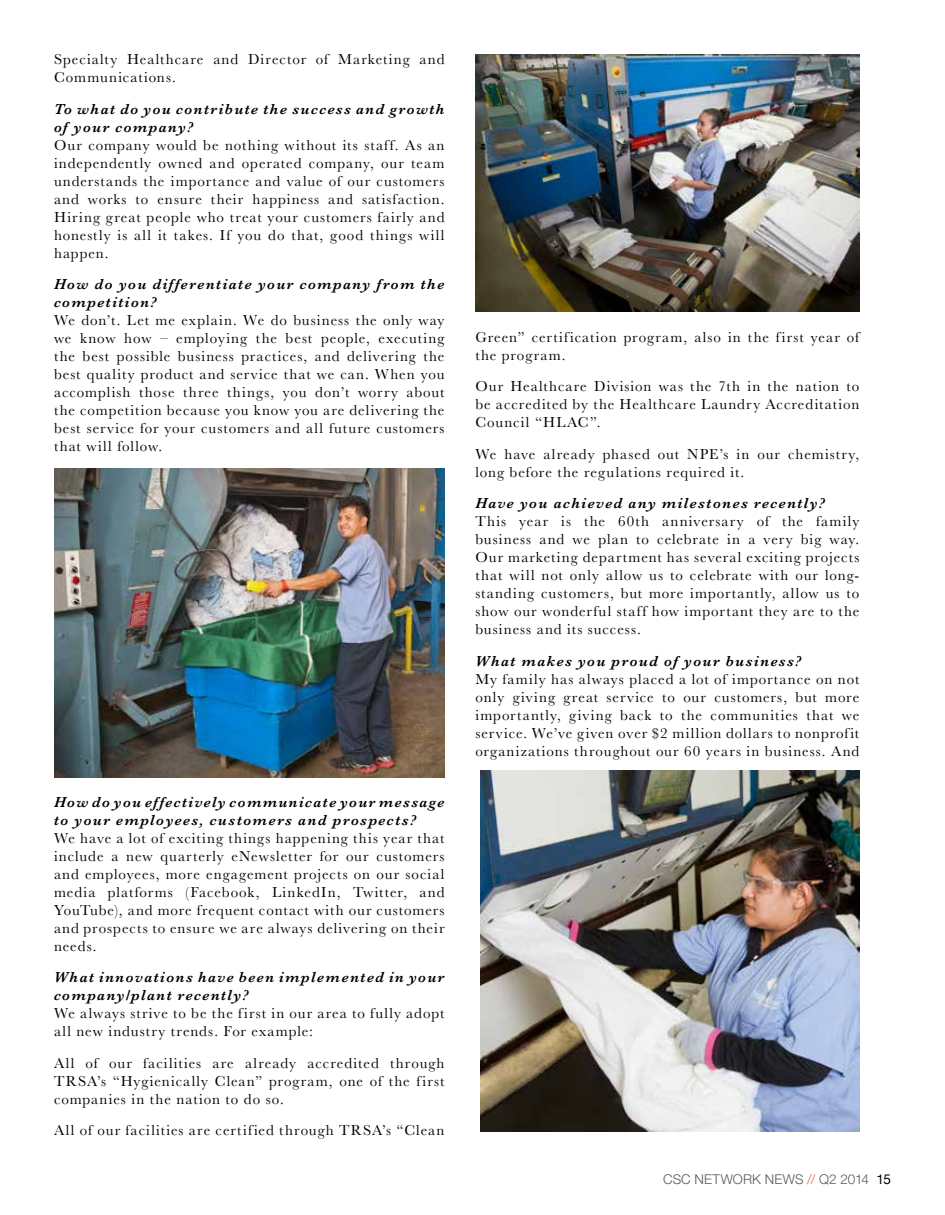
<style>
.page{position:relative;width:945px;height:1215px;background:#fff}
.page>*{position:absolute;margin:0;border:0;box-sizing:border-box;transform-origin:0 0}
.t1{font:15px/18px "Baskerville";letter-spacing:.07em;color:#000;text-align:justify}
.t2{font:italic 600 15px/18px "Baskerville";letter-spacing:.095em;color:#000}
.t3{font:300 13.5px "Helvetica Neue LT Std";letter-spacing:.01em;color:#58595b}
.s1{color:#d95943}
.s2{font-family:"Helvetica Neue";font-weight:400;color:#000}
</style>
<div class="page">
<img style="left:475px;top:54px;width:384px;height:257px">
<img style="left:54px;top:468px;width:391px;height:310px">
<img style="left:481px;top:771px;width:378px;height:360px">
<p class="t1" style="left:54px;top:50px;width:392px">Specialty Healthcare and Director of Marketing and<br>Communications.</p>
<p class="t2" style="left:54px;top:100px;width:392px">To what do you contribute the success and growth of your company?</p>
<p class="t1" style="left:54px;top:136px;width:392px">Our company would be nothing without its staff. As an independently owned and operated company, our team understands the importance and value of our customers and works to ensure their happiness and satisfaction.<br>Hiring great people who treat your customers fairly and honestly is all it takes. If you do that, good things will happen.</p>
<p class="t2" style="left:54px;top:275px;width:392px">How do you differentiate your company from the competition?</p>
<p class="t1" style="left:54px;top:311px;width:392px">We don’t. Let me explain. We do business the only way we know how – employing the best people, executing the best possible business practices, and delivering the best quality product and service that we can. When you accomplish those three things, you don’t worry about the competition because you know you are delivering the best service for your customers and all future customers that will follow.</p>
<p class="t2" style="left:54px;top:793px;width:392px">How do you effectively communicate your message to your employees, customers and prospects?</p>
<p class="t1" style="left:54px;top:829px;width:392px">We have a lot of exciting things happening this year that include a new quarterly eNewsletter for our customers and employees, more engagement projects on our social media platforms (Facebook, LinkedIn, Twitter, and YouTube), and more frequent contact with our customers and prospects to ensure we are always delivering on their needs.</p>
<p class="t2" style="left:54px;top:968px;width:392px">What innovations have been implemented in your company/plant recently?</p>
<p class="t1" style="left:54px;top:1004px;width:392px">We always strive to be the first in our area to fully adopt all new industry trends. For example:</p>
<p class="t1" style="left:54px;top:1054px;width:392px">All of our facilities are already accredited through TRSA’s “Hygienically Clean” program, one of the first companies in the nation to do so.</p>
<p class="t1" style="left:54px;top:1121px;width:392px">All of our facilities are certified through TRSA’s “Clean</p>
<p class="t1" style="left:475px;top:328px;width:385px">Green” certification program, also in the first year of the program.</p>
<p class="t1" style="left:475px;top:378px;width:385px">Our Healthcare Division was the 7th in the nation to be accredited by the Healthcare Laundry Accreditation Council “HLAC”.</p>
<p class="t1" style="left:475px;top:445px;width:385px">We have already phased out NPE’s in our chemistry, long before the regulations required it.</p>
<p class="t2" style="left:475px;top:494px;width:351px">Have you achieved any milestones recently?</p>
<p class="t1" style="left:475px;top:513px;width:386px">This year is the 60th anniversary of the family business and we plan to celebrate in a very big way.<br>Our marketing department has several exciting projects that will not only allow us to celebrate with our long&shy;standing customers, but more importantly, allow us to show our wonderful staff how important they are to the business and its success.</p>
<p class="t2" style="left:475px;top:652px;width:328px">What makes you proud of your business?</p>
<p class="t1" style="left:475px;top:670px;width:386px">My family has always placed a lot of importance on not only giving great service to our customers, but more importantly, giving back to the communities that we service. We’ve given over $2 million dollars to nonprofit organizations throughout our 60 years in business. And</p>
<p class="t3" style="left:663px;top:1171px;width:229px">CSC NETWORK NEWS <span class="s1">//</span> Q2 2014 <span class="s2">15</span></p>
</div>
